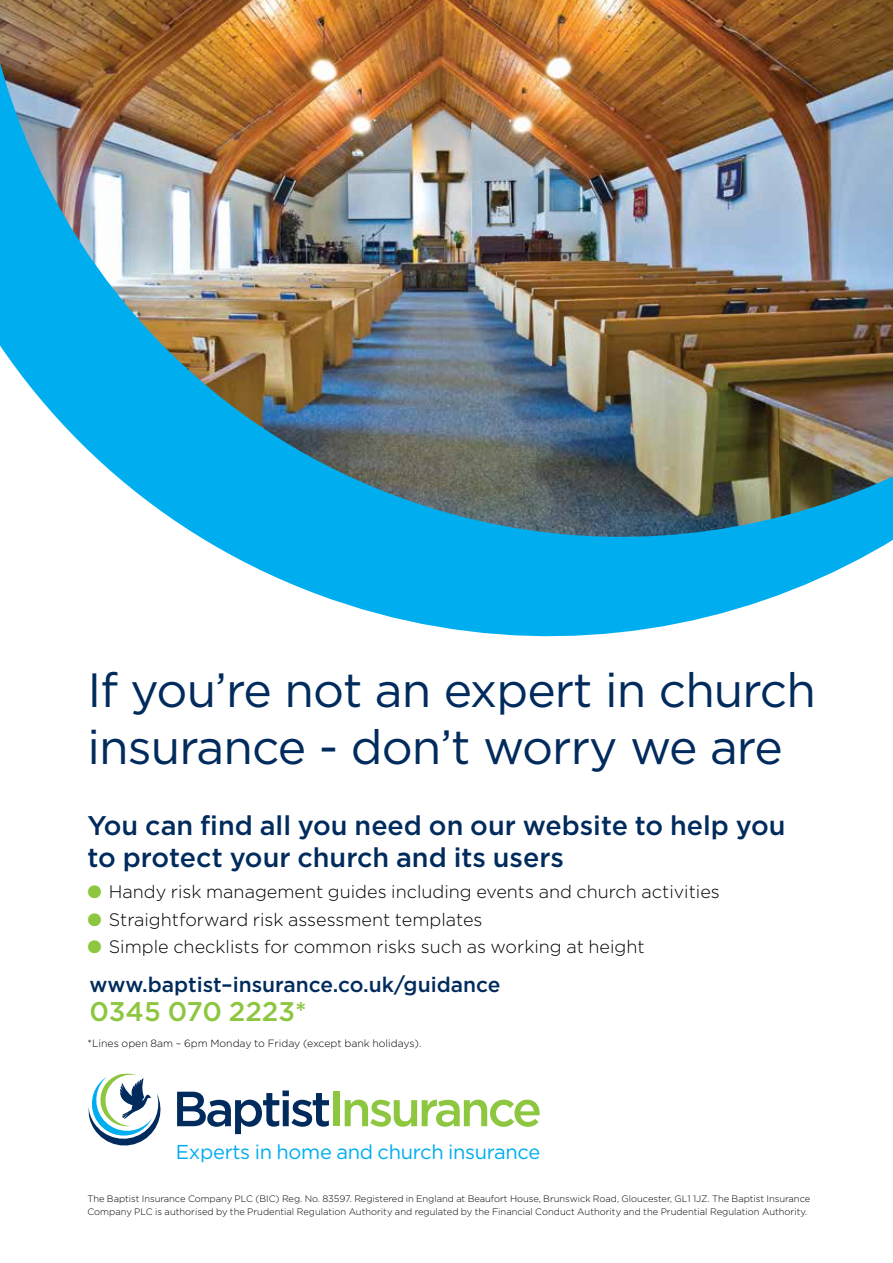
<style>
.page{position:relative;width:893px;height:1263px;background:#fff}
.page>*{position:absolute;margin:0;border:0;box-sizing:border-box;transform-origin:0 0}
.t1{font:48px/57.6px "Gotham";letter-spacing:-.02em;color:#002b5c}
.t2{font:500 27px/31.5px "Gotham";color:#002b5c}
.t3{font:500 27px "Gotham";color:#8dc63f}
.t4{font:500 21px "Gotham";color:#002b5c}
.t5{font:20.1px "Gotham";letter-spacing:-.015em;color:#00aeef}
.t6{font:300 18px "Gotham";color:#000}
.t7{font:300 10.5px "Gotham";color:#000}
.t8{font:300 9.3px/13.5px "Gotham";color:#000}
.s1{color:#8dc63f}
</style>
<div class="page">
<img style="left:0;top:7px;width:893px;height:630px">
<img style="left:3px;top:7px;width:817px;height:470px">
<svg style="left:88px;top:1073px;width:73px;height:73px"></svg>
<svg style="left:177px;top:1090px;width:152px;height:44px"></svg>
<div style="left:333px;top:1092px;width:6px;height:34px;background:#8dc63f"></div>
<svg style="left:345px;top:1099px;width:195px;height:28px"></svg>
<h1 class="t1" style="left:88px;top:660px;width:730px">If you’re not an expert in church insurance - don’t worry we are</h1>
<h2 class="t2" style="left:88px;top:809px;width:700px">You can find all you need on our website to help you to protect your church and its users</h2>
<h3 class="t6" style="left:88px;top:882px;width:634px"><span class="s1">●</span> Handy risk management guides including events and church activities</h3>
<h3 class="t6" style="left:88px;top:909px;width:396px"><span class="s1">●</span> Straightforward risk assessment templates</h3>
<h3 class="t6" style="left:88px;top:937px;width:559px"><span class="s1">●</span> Simple checklists for common risks such as working at height</h3>
<h3 class="t4" style="left:90px;top:973px;width:412px">www.baptist–insurance.co.uk/guidance</h3>
<h2 class="t3" style="left:90px;top:996px;width:219px">0345 070 2223*</h2>
<p class="t7" style="left:88px;top:1038px;width:335px">*Lines open 8am – 6pm Monday to Friday (except bank holidays).</p>
<h3 class="t5" style="left:176px;top:1140px;width:366px">Experts in home and church insurance</h3>
<p class="t8" style="left:87px;top:1191px;width:724px">The Baptist Insurance Company PLC (BIC) Reg. No. 83597. Registered in England at Beaufort House, Brunswick Road, Gloucester, GL1 1JZ. The Baptist Insurance<br>Company PLC is authorised by the Prudential Regulation Authority and regulated by the Financial Conduct Authority and the Prudential Regulation Authority.</p>
</div>
